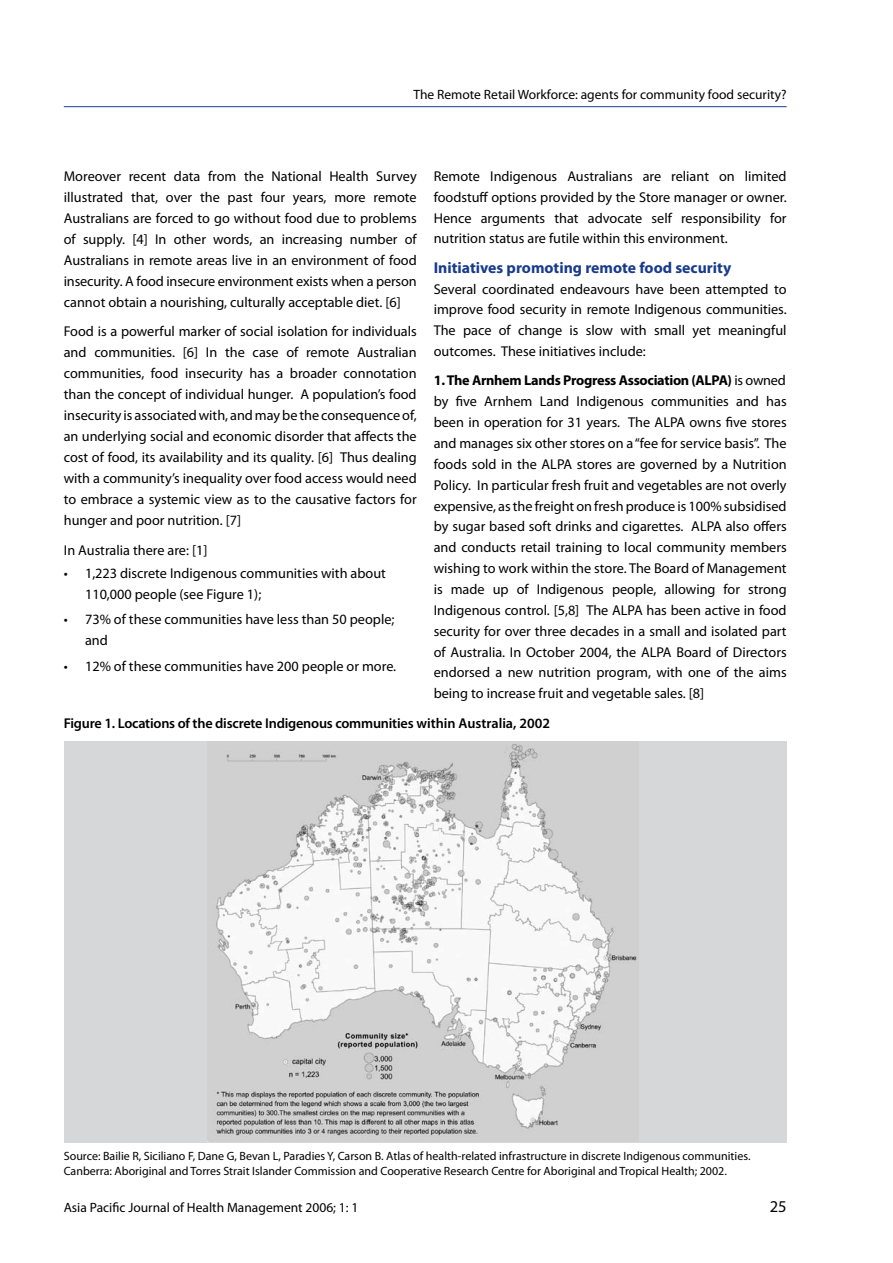
<style>
.page{position:relative;width:893px;height:1263px;background:#fff}
.page>*{position:absolute;margin:0;border:0;box-sizing:border-box;transform-origin:0 0}
.t1{font:16.5px "Myriad Pro";color:#000}
.t2{font:700 15.75px "Myriad Pro";color:#183b8c}
.t3{font:14.25px/20.9px "Myriad Pro";color:#000;text-align:justify}
.t4{font:600 14.25px "Myriad Pro";letter-spacing:-.015em;color:#000}
.t5{font:13.5px "Myriad Pro";color:#000}
.t6{font:12px/15px "Myriad Pro";color:#000}
.s1{font-weight:700}
</style>
<div class="page">
<div style="left:64px;top:741px;width:722px;height:401px;background:#d5d7d8"></div>
<img style="left:208px;top:741px;width:431px;height:400px">
<hr style="left:64px;top:106px;width:723px;height:1px;background:#183b8c">
<p class="t5" style="left:413px;top:87px;width:375px">The Remote Retail Workforce: agents for community food security?</p>
<p class="t3" style="left:64px;top:165px;width:354px">Moreover recent data from the National Health Survey illustrated that, over the past four years, more remote Australians are forced to go without food due to problems of supply. [4] In other words, an increasing number of Australians in remote areas live in an environment of food insecurity. A food insecure environment exists when a person cannot obtain a nourishing, culturally acceptable diet. [6]</p>
<p class="t3" style="left:64px;top:321px;width:354px">Food is a powerful marker of social isolation for individuals and communities. [6] In the case of remote Australian communities, food insecurity has a broader connotation than the concept of individual hunger. A population’s food insecurity is associated with, and may be the consequence of, an underlying social and economic disorder that affects the cost of food, its availability and its quality. [6] Thus dealing with a community’s inequality over food access would need to embrace a systemic view as to the causative factors for hunger and poor nutrition. [7]</p>
<p class="t3" style="left:64px;top:539px;width:145px">In Australia there are: [1]</p>
<p class="t3" style="left:85px;top:562px;width:302px;text-indent:-21px">• 1,223 discrete Indigenous communities with about<br>110,000 people (see Figure 1);</p>
<p class="t3" style="left:85px;top:609px;width:311px;text-indent:-21px">• 73% of these communities have less than 50 people; and</p>
<p class="t3" style="left:64px;top:655px;width:334px">• 12% of these communities have 200 people or more.</p>
<p class="t3" style="left:434px;top:165px;width:354px">Remote Indigenous Australians are reliant on limited foodstuff options provided by the Store manager or owner.<br>Hence arguments that advocate self responsibility for nutrition status are futile within this environment.</p>
<p class="t2" style="left:434px;top:257px;width:299px">Initiatives promoting remote food security</p>
<p class="t3" style="left:434px;top:278px;width:354px">Several coordinated endeavours have been attempted to improve food security in remote Indigenous communities.<br>The pace of change is slow with small yet meaningful outcomes. These initiatives include:</p>
<p class="t3" style="left:434px;top:370px;width:354px"><span class="s1">1. The Arnhem Lands Progress Association (ALPA)</span> is owned by five Arnhem Land Indigenous communities and has been in operation for 31 years. The ALPA owns five stores and manages six other stores on a “fee for service basis”. The foods sold in the ALPA stores are governed by a Nutrition Policy. In particular fresh fruit and vegetables are not overly expensive, as the freight on fresh produce is 100% subsidised by sugar based soft drinks and cigarettes. ALPA also offers and conducts retail training to local community members wishing to work within the store. The Board of Management is made up of Indigenous people, allowing for strong Indigenous control. [5,8] The ALPA has been active in food security for over three decades in a small and isolated part of Australia. In October 2004, the ALPA Board of Directors endorsed a new nutrition program, with one of the aims being to increase fruit and vegetable sales. [8]</p>
<p class="t4" style="left:64px;top:714px;width:488px">Figure 1. Locations of the discrete Indigenous communities within Australia, 2002</p>
<p class="t6" style="left:64px;top:1148px;width:688px">Source: Bailie R, Siciliano F, Dane G, Bevan L, Paradies Y, Carson B. Atlas of health-related infrastructure in discrete Indigenous communities.<br>Canberra: Aboriginal and Torres Strait Islander Commission and Cooperative Research Centre for Aboriginal and Tropical Health; 2002.</p>
<p class="t5" style="left:64px;top:1199px;width:296px">Asia Pacific Journal of Health Management 2006; 1: 1</p>
<p class="t1" style="left:770px;top:1196px;width:18px">25</p>
</div>
